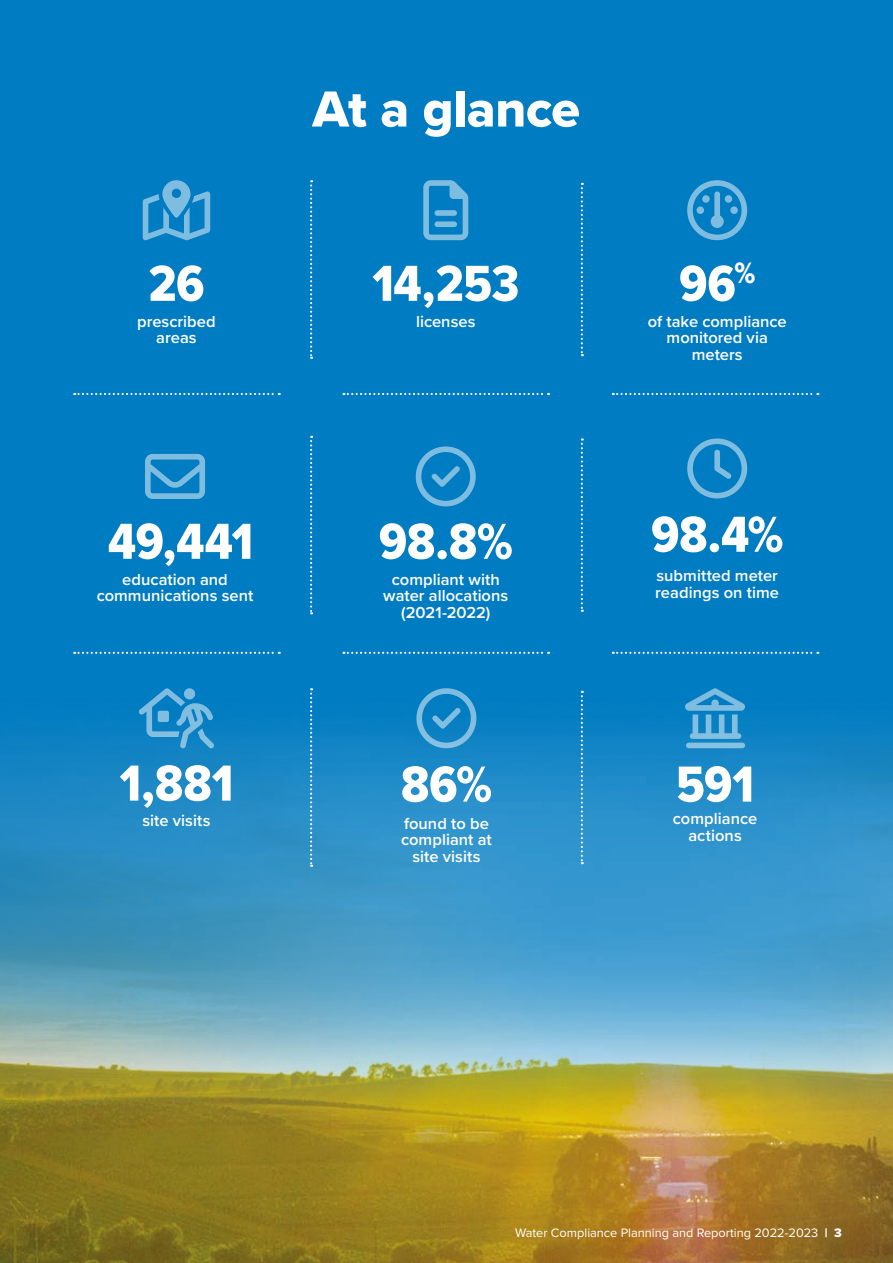
<style>
.page{position:relative;width:893px;height:1263px;background:#fff}
.page>*{position:absolute;margin:0;border:0;box-sizing:border-box;transform-origin:0 0}
.t1{font:52.5px "Proxima Nova Cond Extrabld";letter-spacing:-.005em;color:#fff}
.t2{font:52.5px "Proxima Nova Extrabld";letter-spacing:-.01em;color:#fff}
.t3{font:600 16.5px/16.5px "Proxima Nova";color:#fff;text-align:center}
.t4{font:12.75px "Proxima Nova";color:#fff}
.s1{font-family:"Proxima Nova Extrabld"}
</style>
<div class="page">
<img style="left:0;top:0;width:893px;height:1263px">
<svg style="left:310px;top:180px;width:2px;height:179px"></svg>
<svg style="left:74px;top:393px;width:206px;height:2px"></svg>
<svg style="left:74px;top:652px;width:206px;height:2px"></svg>
<svg style="left:343px;top:393px;width:206px;height:2px"></svg>
<svg style="left:343px;top:652px;width:206px;height:2px"></svg>
<svg style="left:613px;top:393px;width:205px;height:2px"></svg>
<svg style="left:613px;top:652px;width:205px;height:2px"></svg>
<svg style="left:310px;top:436px;width:2px;height:178px"></svg>
<svg style="left:310px;top:688px;width:2px;height:179px"></svg>
<svg style="left:581px;top:183px;width:2px;height:173px"></svg>
<svg style="left:581px;top:438px;width:2px;height:174px"></svg>
<svg style="left:581px;top:691px;width:2px;height:173px"></svg>
<div style="left:143px;top:180px;width:67px;height:60px;background:#007cc2"></div>
<div style="left:423px;top:180px;width:45px;height:60px;background:#007cc2"></div>
<svg style="left:685px;top:688px;width:60px;height:60px"></svg>
<div style="left:687px;top:437px;width:60px;height:63px;background:#007cc2"></div>
<svg style="left:139px;top:688px;width:75px;height:60px"></svg>
<svg style="left:415px;top:688px;width:63px;height:60px"></svg>
<div style="left:145px;top:454px;width:60px;height:45px;background:#007cc2"></div>
<div style="left:686px;top:180px;width:62px;height:60px;background:#007cc2"></div>
<div style="left:414px;top:446px;width:63px;height:60px;background:#007cc2"></div>
<h1 class="t2" style="left:312px;top:70px;width:269px">At a glance</h1>
<h1 class="t1" style="left:148px;top:245px;width:58px">26</h1>
<h1 class="t1" style="left:679px;top:245px;width:78px">96<sup>%</sup></h1>
<h1 class="t1" style="left:372px;top:245px;width:148px">14,253</h1>
<p class="t3" style="left:137px;top:312px;width:80px">prescribed areas</p>
<p class="t3" style="left:648px;top:312px;width:141px">of take compliance monitored via meters</p>
<p class="t3" style="left:416px;top:312px;width:61px">licenses</p>
<h1 class="t1" style="left:108px;top:503px;width:147px">49,441</h1>
<h1 class="t1" style="left:379px;top:503px;width:135px">98.8%</h1>
<h1 class="t1" style="left:651px;top:496px;width:134px">98.4%</h1>
<p class="t3" style="left:97px;top:570px;width:158px">education and communications sent</p>
<p class="t3" style="left:383px;top:570px;width:127px">compliant with water allocations (2021-2022)</p>
<p class="t3" style="left:655px;top:567px;width:125px;text-align:left">submitted meter readings on time</p>
<h1 class="t1" style="left:120px;top:744px;width:115px">1,881</h1>
<h1 class="t1" style="left:401px;top:745px;width:93px">86%</h1>
<h1 class="t1" style="left:676px;top:745px;width:79px">591</h1>
<p class="t3" style="left:142px;top:812px;width:69px">site visits</p>
<p class="t3" style="left:401px;top:814px;width:92px">found to be compliant at site visits</p>
<p class="t3" style="left:673px;top:810px;width:86px">compliance actions</p>
<p class="t4" style="left:515px;top:1224px;width:328px">Water Compliance Planning and Reporting 2022-2023 <span class="s1">| 3</span></p>
</div>
